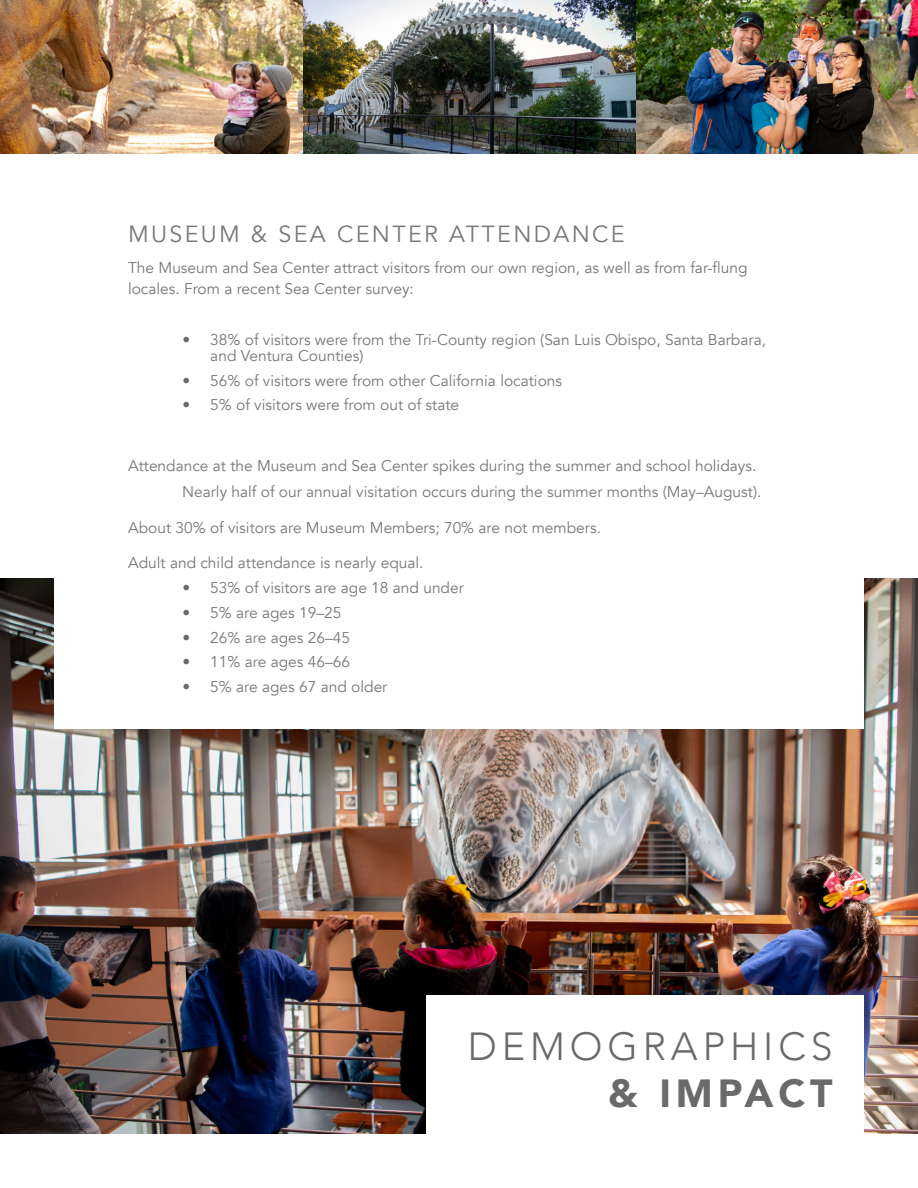
<style>
.page{position:relative;width:918px;height:1188px;background:#fff}
.page>*{position:absolute;margin:0;border:0;box-sizing:border-box;transform-origin:0 0}
.Body_Text{font:300 39.15px/47.5px "Avenir";letter-spacing:.125em;color:#6b6a6a;text-align:right}
.Body_Text-2{font:23.25px "Avenir";letter-spacing:.1em;color:#797878}
.Body_Text-3{font:15.6px/21.8px "Avenir";color:#797878}
.s1{font-weight:300;color:#6b6a6a}
.s2{font-weight:900}
</style>
<div class="page">
<img style="left:0;top:579px;width:918px;height:555px">
<div style="left:54px;top:234px;width:810px;height:495px;background:#fff"></div>
<div style="left:426px;top:996px;width:438px;height:192px;background:#fff"></div>
<img style="left:0;top:0;width:918px;height:153px">
<p class="Body_Text-2" style="left:128px;top:220px;width:498px">MUSEUM &amp; SEA CENTER ATTENDANCE</p>
<p class="Body_Text-3" style="left:128px;top:257px;width:621px">The Museum and Sea Center attract visitors from our own region, as well as from far-flung locales. From a recent Sea Center survey:</p>
<p class="Body_Text-3" style="left:210px;top:333px;width:557px;line-height:15.6px;text-indent:-28px"><span class="s1">•</span> 38% of visitors were from the Tri-County region (San Luis Obispo, Santa Barbara, and Ventura Counties)</p>
<p class="Body_Text-3" style="left:182px;top:370px;width:381px"><span class="s1">•</span> 56% of visitors were from other California locations</p>
<p class="Body_Text-3" style="left:182px;top:395px;width:278px"><span class="s1">•</span> 5% of visitors were from out of state</p>
<p class="Body_Text-3" style="left:182px;top:453px;width:581px;line-height:26.4px;text-indent:-54px">Attendance at the Museum and Sea Center spikes during the summer and school holidays.<br>Nearly half of our annual visitation occurs during the summer months (May–August).</p>
<p class="Body_Text-3" style="left:128px;top:517px;width:475px">About 30% of visitors are Museum Members; 70% are not members.</p>
<p class="Body_Text-3" style="left:128px;top:553px;width:297px">Adult and child attendance is nearly equal.</p>
<p class="Body_Text-3" style="left:182px;top:577px;width:283px"><span class="s1">•</span> 53% of visitors are age 18 and under</p>
<p class="Body_Text-3" style="left:182px;top:602px;width:161px"><span class="s1">•</span> 5% are ages 19–25</p>
<p class="Body_Text-3" style="left:182px;top:627px;width:169px"><span class="s1">•</span> 26% are ages 26–45</p>
<p class="Body_Text-3" style="left:182px;top:651px;width:169px"><span class="s1">•</span> 11% are ages 46–66</p>
<p class="Body_Text-3" style="left:182px;top:676px;width:207px"><span class="s1">•</span> 5% are ages 67 and older</p>
<p class="Body_Text" style="left:468px;top:1022px;width:366px">DEMOGRAPHICS <span class="s2">&amp; IMPACT</span></p>
</div>
